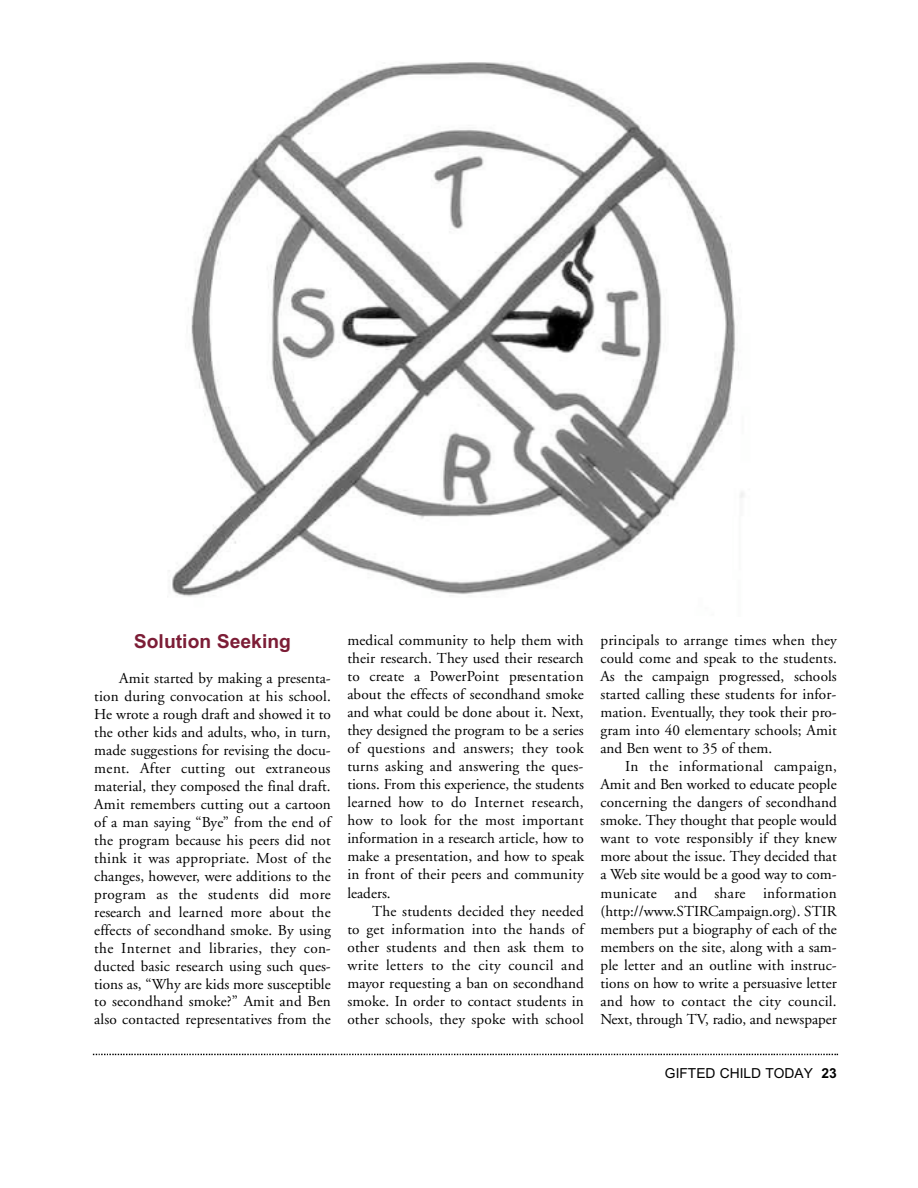
<style>
.page{position:relative;width:918px;height:1188px;background:#fff}
.page>*{position:absolute;margin:0;border:0;box-sizing:border-box;transform-origin:0 0}
.t1{font:700 19.35px "Arial SFMT";color:#7c1d36}
.t2{font:15.15px/18px "Adobe Garamond";letter-spacing:.01em;color:#000;text-align:justify}
.t3{font:13.8px "Arial SFMT";color:#000}
.s1{font-weight:700}
</style>
<div class="page">
<svg style="left:93px;top:1054px;width:745px;height:1px"></svg>
<img style="left:172px;top:62px;width:572px;height:535px">
<p class="t1" style="left:134px;top:634px;width:159px">Solution Seeking</p>
<p class="t2" style="left:94px;top:671px;width:238px;text-indent:25px">Amit started by making a presenta&shy;tion during convocation at his school.<br>He wrote a rough draft and showed it to the other kids and adults, who, in turn, made suggestions for revising the docu&shy;ment. After cutting out extraneous material, they composed the final draft.<br>Amit remembers cutting out a cartoon of a man saying “Bye” from the end of the program because his peers did not think it was appropriate. Most of the changes, however, were additions to the p rogram as the students did more research and learned more about the effects of secondhand smoke. By using the Internet and libraries, they con&shy;ducted basic research using such ques&shy;tions as, “Why are kids more susceptible to secondhand smoke?” Amit and Ben also contacted representatives from the</p>
<p class="t2" style="left:347px;top:632px;width:238px">medical community to help them with their research. They used their research to create a Powe rPoint pre s e n ta tio n about the effects of secondhand smoke and what could be done about it. Next, they designed the program to be a series of questions and answers; they took turns asking and answering the ques&shy;tions. From this experience, the students learned how to do Internet research, how to look for the most important information in a research article, how to make a presentation, and how to speak in front of their peers and community leaders.</p>
<p class="t2" style="left:347px;top:903px;width:238px;text-indent:25px">The students decided they needed to get information into the hands of other students and then ask them to write letters to the city council and mayor requesting a ban on secondhand smoke. In order to contact students in other schools, they spoke with school</p>
<p class="t2" style="left:600px;top:632px;width:238px">principals to arrange times when they could come and speak to the students.<br>As the campaign pro g ressed, schools started calling these students for infor&shy;mation. Eventually, they took their pro&shy;gram into 40 elementary schools; Amit and Ben went to 35 of them.</p>
<p class="t2" style="left:600px;top:759px;width:238px;text-indent:25px">In the informational campaign, Amit and Ben worked to educate people concerning the dangers of secondhand smoke. They thought that people would want to vote responsibly if they knew more about the issue. They decided that a Web site would be a good way to com&shy;municate and share information (http://www.STIRCampaign.org). STIR members put a biography of each of the members on the site, along with a sam&shy;ple letter and an outline with instruc&shy;tions on how to write a persuasive letter and how to contact the city council.<br>Next, through TV, radio, and newspaper</p>
<p class="t3" style="left:665px;top:1068px;width:173px">GIFTED CHILD TODAY <span class="s1">23</span></p>
</div>
